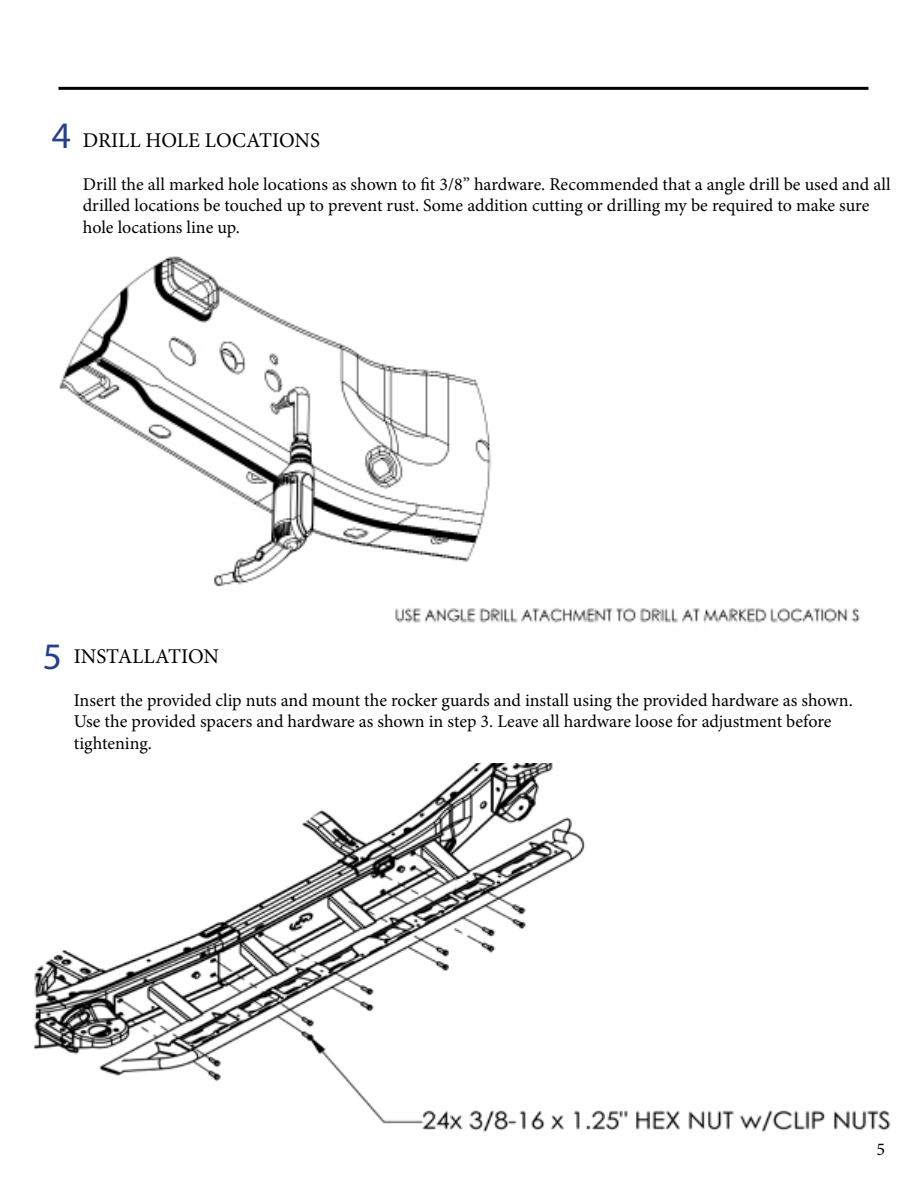
<style>
.page{position:relative;width:918px;height:1188px;background:#fff}
.page>*{position:absolute;margin:0;border:0;box-sizing:border-box;transform-origin:0 0}
.t1{font:37.5px "Myriad Pro";color:#25408f}
.t2{font:21px "Minion Pro";color:#000}
.t3{font:18px/21.6px "Minion Pro";letter-spacing:-.005em;color:#000}
</style>
<div class="page">
<hr style="left:58px;top:87px;width:810px;height:3px;background:#000">
<img style="left:59px;top:256px;width:801px;height:367px">
<img style="left:34px;top:764px;width:857px;height:368px">
<h1 class="t1" style="left:52px;top:113px;width:21px">4</h1>
<p class="t2" style="left:83px;top:126px;width:239px">DRILL HOLE LOCATIONS</p>
<p class="t3" style="left:83px;top:173px;width:809px">Drill the all marked hole locations as shown to fit 3/8” hardware. Recommended that a angle drill be used and all drilled locations be touched up to prevent rust. Some addition cutting or drilling my be required to make sure hole locations line up.</p>
<h1 class="t1" style="left:43px;top:633px;width:21px">5</h1>
<p class="t2" style="left:74px;top:642px;width:147px">INSTALLATION</p>
<p class="t3" style="left:74px;top:689px;width:781px">Insert the provided clip nuts and mount the rocker guards and install using the provided hardware as shown.<br>Use the provided spacers and hardware as shown in step 3. Leave all hardware loose for adjustment before tightening.</p>
<p class="t3" style="left:877px;top:1139px;width:10px">5</p>
</div>
